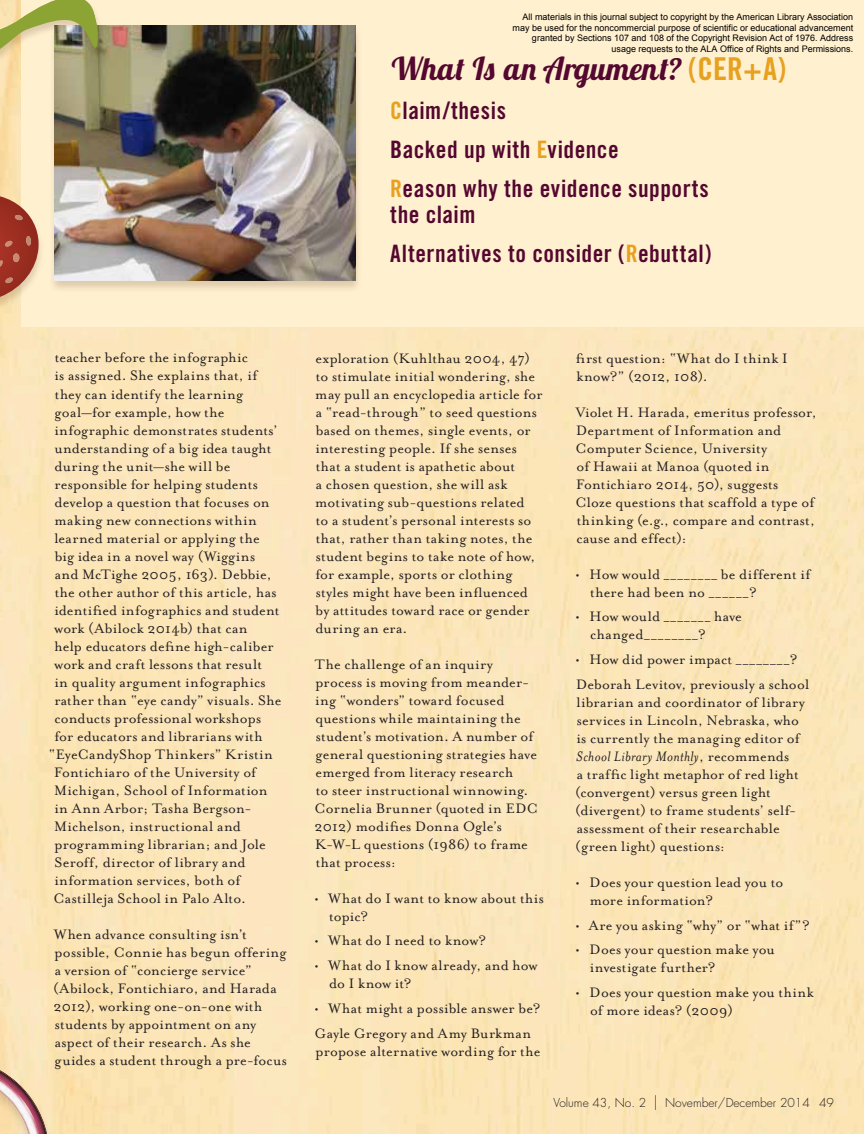
<style>
.page{position:relative;width:864px;height:1134px;background:#fff}
.page>*{position:absolute;margin:0;border:0;box-sizing:border-box;transform-origin:0 0}
.t1{font:italic 700 31.5px "Lobster Two";letter-spacing:.005em;color:#54072f}
.t2{font:24px/39px "Trade Gothic Bold Cond Twenty";letter-spacing:.02em;color:#54072f}
.t3{font:15.75px/18px "Mrs Eaves Roman";letter-spacing:.015em;color:#231f20}
.t4{font:italic 15.75px "Mrs Eaves";letter-spacing:.025em;color:#231f20}
.t5{font:300 12px "Futura";color:#231f20}
.t6{font:9px/10.8px "Arial";color:#000;text-align:right}
.s1{font-family:"Trade Gothic Bold Cond Twenty";font-weight:400;font-style:normal;color:#e7a11f}
.s2{color:#e7a11f}
.s3{font-family:"Mrs Eaves Roman";font-style:normal}
.s4{font-size:18px}
</style>
<div class="page">
<div style="left:22px;top:0;width:842px;height:326px;background:#fff0d0"></div>
<div style="left:49px;top:25px;width:313px;height:267px;background:#674425;opacity:.21"></div>
<img style="left:55px;top:25px;width:301px;height:255px">
<div style="left:0;top:194px;width:45px;height:119px;background:#674425;opacity:.21"></div>
<svg style="left:0;top:196px;width:39px;height:101px"></svg>
<div style="left:0;top:0;width:104px;height:122px;background:#674425;opacity:.21"></div>
<svg style="left:0;top:0;width:100px;height:73px"></svg>
<div style="left:0;top:1057px;width:57px;height:77px;background:#fbe5b7"></div>
<svg style="left:0;top:1070px;width:47px;height:64px"></svg>
<img style="left:0;top:1073px;width:46px;height:61px">
<img style="left:0;top:1079px;width:39px;height:55px">
<p class="t6" style="left:513px;top:11px;width:342px">All materials in this journal subject to copyright by the American Library Association may be used for the noncommercial purpose of scientific or educational advancement granted by Sections 107 and 108 of the Copyright Revision Act of 1976. Address usage requests to the ALA Office of Rights and Permissions.</p>
<h1 class="t1" style="left:390px;top:49px;width:397px">What Is an Argument? <span class="s1">(CER+A)</span></h1>
<h2 class="t2" style="left:390px;top:91px;width:320px"><span class="s2">C</span>laim/thesis<br>Backed up with <span class="s2">E</span>vidence<br><span class="s2">R</span>eason why the evidence supports</h2>
<h2 class="t2" style="left:390px;top:195px;width:323px">the claim<br>Alternatives to consider (<span class="s2">R</span>ebuttal)</h2>
<p class="t3" style="left:55px;top:349px;width:195px">teacher before the infographic</p>
<p class="t3" style="left:54px;top:367px;width:204px">is assigned. She explains that, if</p>
<p class="t3" style="left:55px;top:385px;width:190px">they can identify the learning</p>
<p class="t3" style="left:55px;top:403px;width:171px">goal—for example, how the</p>
<p class="t3" style="left:54px;top:421px;width:225px">infographic demonstrates students’</p>
<p class="t3" style="left:54px;top:439px;width:219px">understanding of a big idea taught</p>
<p class="t3" style="left:55px;top:457px;width:178px">during the unit—she will be</p>
<p class="t3" style="left:54px;top:475px;width:205px">responsible for helping students</p>
<p class="t3" style="left:55px;top:493px;width:217px">develop a question that focuses on</p>
<p class="t3" style="left:54px;top:511px;width:204px">making new connections within</p>
<p class="t3" style="left:54px;top:529px;width:207px">learned material or applying the</p>
<p class="t3" style="left:55px;top:547px;width:202px">big idea in a novel way (Wiggins</p>
<p class="t3" style="left:55px;top:565px;width:218px">and McTighe 2005, 163). Debbie,</p>
<p class="t3" style="left:55px;top:583px;width:224px">the other author of this article, has</p>
<p class="t3" style="left:54px;top:601px;width:227px">identified infographics and student</p>
<p class="t3" style="left:55px;top:619px;width:194px">work (Abilock 2014b) that can</p>
<p class="t3" style="left:54px;top:637px;width:221px">help educators define high-caliber</p>
<p class="t3" style="left:55px;top:655px;width:209px">work and craft lessons that result</p>
<p class="t3" style="left:54px;top:673px;width:213px">in quality argument infographics</p>
<p class="t3" style="left:54px;top:691px;width:228px">rather than “eye candy” visuals. She</p>
<p class="t3" style="left:55px;top:709px;width:208px">conducts professional workshops</p>
<p class="t3" style="left:54px;top:727px;width:210px">for educators and librarians with</p>
<p class="t3" style="left:49px;top:745px;width:226px">“EyeCandyShop Thinkers” Kristin</p>
<p class="t3" style="left:54px;top:763px;width:203px">Fontichiaro of the University of</p>
<p class="t3" style="left:54px;top:781px;width:215px">Michigan, School of Information</p>
<p class="t3" style="left:54px;top:799px;width:199px">in Ann Arbor; Tasha Bergson-</p>
<p class="t3" style="left:54px;top:817px;width:188px">Michelson, instructional and</p>
<p class="t3" style="left:55px;top:835px;width:213px">programming librarian; and Jole</p>
<p class="t3" style="left:54px;top:853px;width:193px">Seroff, director of library and</p>
<p class="t3" style="left:54px;top:871px;width:188px">information services, both of</p>
<p class="t3" style="left:54px;top:889px;width:194px">Castilleja School in Palo Alto.</p>
<p class="t3" style="left:53px;top:925px;width:235px">When advance consulting isn’t possible, Connie has begun offering a version of “concierge service” (Abilock, Fontichiaro, and Harada 2012), working one-on-one with students by appointment on any aspect of their research. As she guides a student through a pre-focus</p>
<p class="t3" style="left:315px;top:349px;width:229px">exploration (Kuhlthau 2004, 47) to stimulate initial wondering, she may pull an encyclopedia article for a “read-through” to seed questions based on themes, single events, or interesting people. If she senses that a student is apathetic about<br>a chosen question, she will ask motivating sub-questions related<br>to a student’s personal interests so that, rather than taking notes, the student begins to take note of how, for example, sports or clothing styles might have been influenced by attitudes toward race or gender during an era.</p>
<p class="t3" style="left:315px;top:655px;width:225px">The challenge of an inquiry process is moving from meander&shy;ing “wonders” toward focused questions while maintaining the student’s motivation. A number of general questioning strategies have emerged from literacy research<br>to steer instructional winnowing.<br>Cornelia Brunner (quoted in EDC<br>2012) modifies Donna Ogle’s<br>K-W-L questions (1986) to frame that process:</p>
<p class="t3" style="left:329px;top:889px;width:216px;text-indent:-15px">• What do I want to know about this topic?</p>
<p class="t3" style="left:315px;top:932px;width:173px">• What do I need to know?</p>
<p class="t3" style="left:329px;top:957px;width:210px;text-indent:-15px">• What do I know already, and how do I know it?</p>
<p class="t3" style="left:315px;top:996px;width:227px;line-height:24.8px">• What might a possible answer be?<br>Gayle Gregory and Amy Burkman</p>
<p class="t3" style="left:316px;top:1042px;width:226px">propose alternative wording for the</p>
<p class="t3" style="left:576px;top:349px;width:213px">first question: “What do I think I know?” (2012, 108).</p>
<p class="t3" style="left:576px;top:403px;width:242px">Violet H. Harada, emeritus professor,<br>Department of Information and<br>Computer Science, University<br>of Hawaii at Manoa (quoted in<br>Fontichiaro 2014, 50), suggests<br>Cloze questions that scaffold a type of thinking (e.g., compare and contrast, cause and effect):</p>
<p class="t3" style="left:590px;top:565px;width:222px;text-indent:-15px">• How would ________ be different if there had been no ______?</p>
<p class="t3" style="left:590px;top:608px;width:153px;text-indent:-15px">• How would _______ have changed________?</p>
<p class="t3" style="left:576px;top:647px;width:235px;line-height:24.8px">• How did power impact ________?<br>Deborah Levitov, previously a school</p>
<p class="t3" style="left:576px;top:693px;width:230px">librarian and coordinator of library services in Lincoln, Nebraska, who is currently the managing editor of</p>
<p class="t4" style="left:576px;top:748px;width:215px">School Library Monthly<span class="s3">, recommends</span></p>
<p class="t3" style="left:575px;top:765px;width:225px">a traffic light metaphor of red light (convergent) versus green light (divergent) to frame students’ self&shy;assessment of their researchable (green light) questions:</p>
<p class="t3" style="left:590px;top:873px;width:195px;text-indent:-14px">• Does your question lead you to more information?</p>
<p class="t3" style="left:576px;top:916px;width:236px">• Are you asking “why” or “what if”?</p>
<p class="t3" style="left:590px;top:941px;width:186px;text-indent:-14px">• Does your question make you investigate further?</p>
<p class="t3" style="left:590px;top:984px;width:225px;text-indent:-15px">• Does your question make you think of more ideas? (2009)</p>
<p class="t5" style="left:554px;top:1095px;width:282px">Volume 43, No. 2 <span class="s4">|</span> November/December 2014 49</p>
</div>
